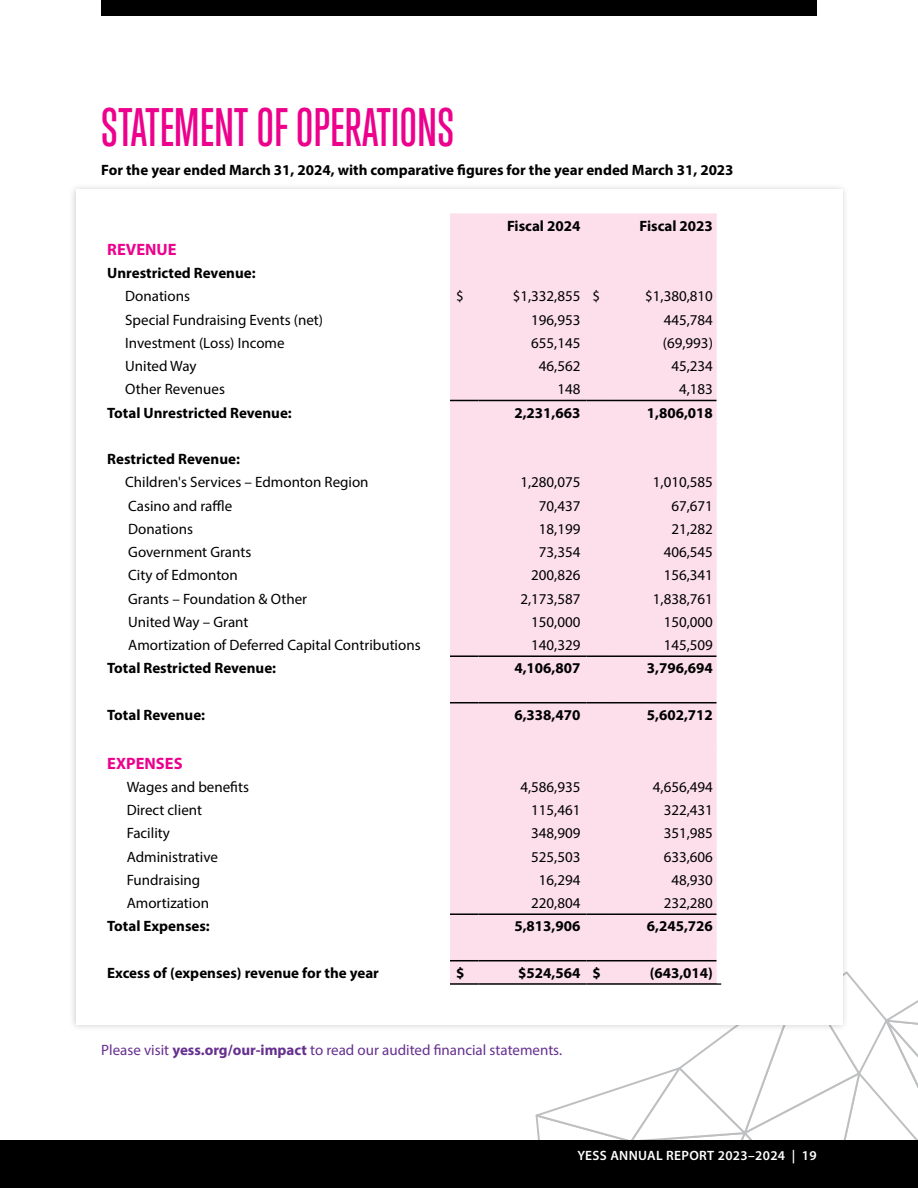
<style>
.page{position:relative;width:918px;height:1188px;background:#fff}
.page>*{position:absolute;margin:0;border:0;box-sizing:border-box;transform-origin:0 0}
.t1{font:500 49.5px "Trump Gothic East";letter-spacing:.01em;color:#ec008c}
.t2{font:700 16.5px "Myriad Pro";color:#ec008c}
.t3{font:15px "Myriad Pro";color:#000}
.t4{font:700 15px "Myriad Pro";color:#000}
.t5{font:15px "Myriad Pro";color:#66308f}
.t6{font:600 13.5px "Myriad Pro";letter-spacing:.025em;color:#fff}
.s1{font-weight:700}
</style>
<div class="page">
<div style="left:68px;top:183px;width:782px;height:849px;background:#000;opacity:.2"></div>
<div style="left:76px;top:190px;width:766px;height:835px;background:#fff"></div>
<div style="left:101px;top:0;width:716px;height:16px;background:#000"></div>
<div style="left:0;top:1140px;width:918px;height:48px;background:#000"></div>
<div style="left:450px;top:213px;width:267px;height:770px;background:#fcdfeb"></div>
<svg style="left:450px;top:960px;width:28px;height:1px"></svg>
<hr style="left:478px;top:960px;width:108px;height:1px;background:#000">
<svg style="left:534px;top:906px;width:384px;height:234px"></svg>
<hr style="left:611px;top:960px;width:106px;height:1px;background:#000">
<hr style="left:450px;top:983px;width:28px;height:2px;background:#000">
<hr style="left:478px;top:983px;width:108px;height:2px;background:#000">
<hr style="left:586px;top:983px;width:25px;height:2px;background:#000">
<hr style="left:611px;top:983px;width:110px;height:2px;background:#000">
<hr style="left:450px;top:913px;width:28px;height:2px;background:#000">
<hr style="left:478px;top:913px;width:108px;height:2px;background:#000">
<hr style="left:586px;top:913px;width:25px;height:2px;background:#000">
<hr style="left:611px;top:913px;width:106px;height:2px;background:#000">
<svg style="left:450px;top:702px;width:28px;height:1px"></svg>
<hr style="left:478px;top:702px;width:108px;height:1px;background:#000">
<svg style="left:586px;top:702px;width:25px;height:1px"></svg>
<hr style="left:611px;top:702px;width:106px;height:1px;background:#000">
<svg style="left:450px;top:400px;width:28px;height:1px"></svg>
<hr style="left:478px;top:400px;width:108px;height:1px;background:#000">
<svg style="left:586px;top:400px;width:25px;height:1px"></svg>
<hr style="left:611px;top:400px;width:106px;height:1px;background:#000">
<hr style="left:450px;top:655px;width:28px;height:2px;background:#000">
<hr style="left:478px;top:655px;width:108px;height:2px;background:#000">
<hr style="left:586px;top:655px;width:25px;height:2px;background:#000">
<hr style="left:611px;top:655px;width:106px;height:2px;background:#000">
<hr style="left:717px;top:891px;width:4px;height:23px;background:#fff">
<hr style="left:717px;top:914px;width:4px;height:23px;background:#fff">
<hr style="left:717px;top:937px;width:4px;height:24px;background:#fff">
<hr style="left:717px;top:961px;width:4px;height:22px;background:#fff">
<h1 class="t1" style="left:101px;top:98px;width:354px">STATEMENT OF OPERATIONS</h1>
<p class="t4" style="left:101px;top:161px;width:634px">For the year ended March 31, 2024, with comparative figures for the year ended March 31, 2023</p>
<p class="t4" style="left:507px;top:216px;width:75px">Fiscal 2024</p>
<p class="t4" style="left:640px;top:216px;width:75px">Fiscal 2023</p>
<p class="t2" style="left:107px;top:239px;width:71px">REVENUE</p>
<p class="t4" style="left:107px;top:263px;width:150px">Unrestricted Revenue:</p>
<p class="t3" style="left:125px;top:287px;width:66px">Donations</p>
<p class="t3" style="left:456px;top:287px;width:9px">$</p>
<p class="t3" style="left:513px;top:287px;width:89px">$1,332,855 $</p>
<p class="t3" style="left:645px;top:287px;width:69px">$1,380,810</p>
<p class="t3" style="left:125px;top:310px;width:199px">Special Fundraising Events (net)</p>
<p class="t3" style="left:531px;top:310px;width:51px">196,953</p>
<p class="t3" style="left:664px;top:310px;width:51px">445,784</p>
<p class="t3" style="left:125px;top:334px;width:161px">Investment (Loss) Income</p>
<p class="t3" style="left:531px;top:334px;width:51px">655,145</p>
<p class="t3" style="left:663px;top:334px;width:52px">(69,993)</p>
<p class="t3" style="left:125px;top:357px;width:73px">United Way</p>
<p class="t3" style="left:539px;top:357px;width:43px">46,562</p>
<p class="t3" style="left:671px;top:357px;width:43px">45,234</p>
<p class="t3" style="left:125px;top:380px;width:101px">Other Revenues</p>
<p class="t3" style="left:557px;top:380px;width:25px">148</p>
<p class="t3" style="left:679px;top:380px;width:35px">4,183</p>
<p class="t4" style="left:107px;top:403px;width:186px">Total Unrestricted Revenue:</p>
<p class="t4" style="left:514px;top:403px;width:68px">2,231,663</p>
<p class="t4" style="left:647px;top:403px;width:68px">1,806,018</p>
<p class="t4" style="left:107px;top:449px;width:134px">Restricted Revenue:</p>
<p class="t3" style="left:125px;top:473px;width:245px">Children's Services – Edmonton Region</p>
<p class="t3" style="left:520px;top:473px;width:62px">1,280,075</p>
<p class="t3" style="left:653px;top:473px;width:62px">1,010,585</p>
<p class="t3" style="left:128px;top:496px;width:106px">Casino and raffle</p>
<p class="t3" style="left:539px;top:496px;width:43px">70,437</p>
<p class="t3" style="left:671px;top:496px;width:43px">67,671</p>
<p class="t3" style="left:128px;top:520px;width:66px">Donations</p>
<p class="t3" style="left:539px;top:520px;width:43px">18,199</p>
<p class="t3" style="left:671px;top:520px;width:43px">21,282</p>
<p class="t3" style="left:128px;top:543px;width:125px">Government Grants</p>
<p class="t3" style="left:539px;top:543px;width:43px">73,354</p>
<p class="t3" style="left:664px;top:543px;width:51px">406,545</p>
<p class="t3" style="left:128px;top:566px;width:111px">City of Edmonton</p>
<p class="t3" style="left:531px;top:566px;width:51px">200,826</p>
<p class="t3" style="left:664px;top:566px;width:51px">156,341</p>
<p class="t3" style="left:128px;top:589px;width:180px">Grants – Foundation &amp; Other</p>
<p class="t3" style="left:520px;top:589px;width:62px">2,173,587</p>
<p class="t3" style="left:653px;top:589px;width:62px">1,838,761</p>
<p class="t3" style="left:128px;top:613px;width:122px">United Way – Grant</p>
<p class="t3" style="left:531px;top:613px;width:51px">150,000</p>
<p class="t3" style="left:664px;top:613px;width:51px">150,000</p>
<p class="t3" style="left:128px;top:636px;width:294px">Amortization of Deferred Capital Contributions</p>
<p class="t3" style="left:531px;top:636px;width:51px">140,329</p>
<p class="t3" style="left:664px;top:636px;width:51px">145,509</p>
<p class="t4" style="left:107px;top:659px;width:170px">Total Restricted Revenue:</p>
<p class="t4" style="left:514px;top:659px;width:68px">4,106,807</p>
<p class="t4" style="left:647px;top:659px;width:68px">3,796,694</p>
<p class="t4" style="left:107px;top:705px;width:99px">Total Revenue:</p>
<p class="t4" style="left:514px;top:705px;width:68px">6,338,470</p>
<p class="t4" style="left:647px;top:705px;width:68px">5,602,712</p>
<p class="t2" style="left:107px;top:752px;width:77px">EXPENSES</p>
<p class="t3" style="left:127px;top:778px;width:124px">Wages and benefits</p>
<p class="t3" style="left:520px;top:778px;width:62px">4,586,935</p>
<p class="t3" style="left:653px;top:778px;width:62px">4,656,494</p>
<p class="t3" style="left:127px;top:801px;width:77px">Direct client</p>
<p class="t3" style="left:531px;top:801px;width:51px">115,461</p>
<p class="t3" style="left:664px;top:801px;width:51px">322,431</p>
<p class="t3" style="left:127px;top:824px;width:45px">Facility</p>
<p class="t3" style="left:531px;top:824px;width:51px">348,909</p>
<p class="t3" style="left:664px;top:824px;width:51px">351,985</p>
<p class="t3" style="left:127px;top:847px;width:93px">Administrative</p>
<p class="t3" style="left:531px;top:847px;width:51px">525,503</p>
<p class="t3" style="left:664px;top:847px;width:51px">633,606</p>
<p class="t3" style="left:127px;top:871px;width:75px">Fundraising</p>
<p class="t3" style="left:539px;top:871px;width:43px">16,294</p>
<p class="t3" style="left:671px;top:871px;width:43px">48,930</p>
<p class="t3" style="left:127px;top:894px;width:84px">Amortization</p>
<p class="t3" style="left:531px;top:894px;width:51px">220,804</p>
<p class="t3" style="left:664px;top:894px;width:51px">232,280</p>
<p class="t4" style="left:107px;top:917px;width:104px">Total Expenses:</p>
<p class="t4" style="left:514px;top:917px;width:68px">5,813,906</p>
<p class="t4" style="left:647px;top:917px;width:68px">6,245,726</p>
<p class="t4" style="left:107px;top:963px;width:273px">Excess of (expenses) revenue for the year</p>
<p class="t4" style="left:456px;top:963px;width:10px">$</p>
<p class="t4" style="left:518px;top:963px;width:84px">$524,564 $</p>
<p class="t4" style="left:650px;top:963px;width:65px">(643,014)</p>
<p class="t5" style="left:101px;top:1040px;width:462px">Please visit <span class="s1">yess.org/our-impact</span> to read our audited financial statements.</p>
<p class="t6" style="left:577px;top:1147px;width:241px">YESS ANNUAL REPORT 2023–2024 | 19</p>
</div>
